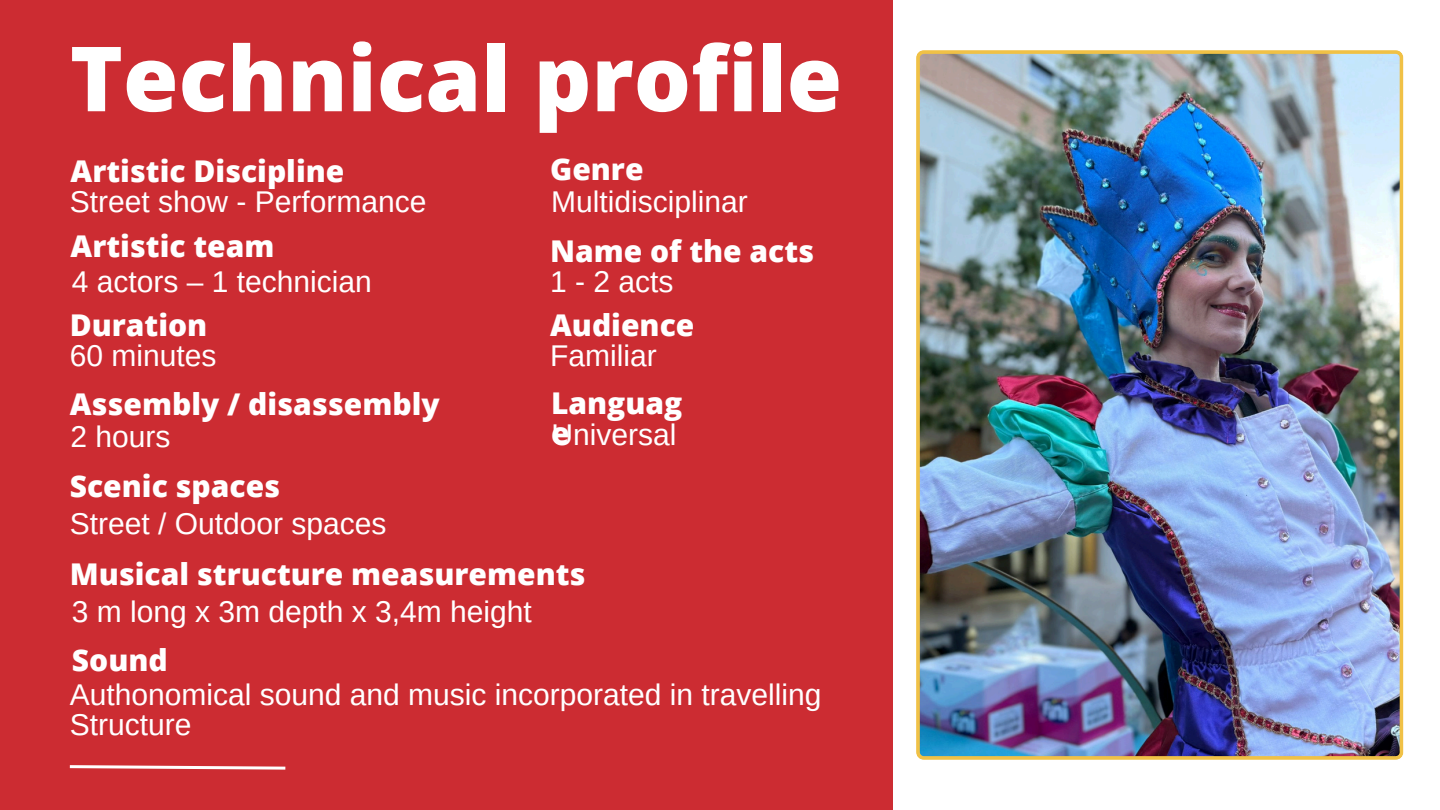
<style>
.page{position:relative;width:1440px;height:810px;background:#fff}
.page>*{position:absolute;margin:0;border:0;box-sizing:border-box;transform-origin:0 0}
.t1{font:800 90px "Open Sans";color:#fff}
.t2{font:30px/30px "Arimo";color:#fff}
.t3{font:800 30px/30px "Open Sans";color:#fff}
</style>
<div class="page">
<img style="left:916px;top:50px;width:487px;height:710px">
<div style="left:0;top:0;width:892px;height:810px;background:#cc2c32"></div>
<svg style="left:69px;top:765px;width:217px;height:5px"></svg>
<h1 class="t1" style="left:70px;top:15px;width:774px">Technical profile</h1>
<h2 class="t3" style="left:71px;top:156px;width:275px">Artistic Discipline</h2>
<p class="t2" style="left:70px;top:187px;width:358px">Street show - Performance</p>
<h2 class="t3" style="left:550px;top:154px;width:95px">Genre</h2>
<p class="t2" style="left:551px;top:187px;width:198px">Multidisciplinar</p>
<p class="t3" style="left:71px;top:230px;width:205px">Artistic team</p>
<h2 class="t2" style="left:72px;top:266px;width:301px">4 actors – 1 technician</h2>
<p class="t3" style="left:70px;top:310px;width:139px">Duration</p>
<h2 class="t2" style="left:70px;top:341px;width:148px">60 minutes</h2>
<p class="t3" style="left:70px;top:389px;width:371px">Assembly / disassembly</p>
<h2 class="t2" style="left:71px;top:421px;width:102px">2 hours</h2>
<p class="t3" style="left:70px;top:470px;width:212px">Scenic spaces</p>
<h2 class="t2" style="left:70px;top:509px;width:318px">Street / Outdoor spaces</h2>
<p class="t3" style="left:550px;top:235px;width:266px">Name of the acts</p>
<h2 class="t2" style="left:550px;top:266px;width:125px">1 - 2 acts</h2>
<p class="t3" style="left:550px;top:310px;width:146px">Audience</p>
<h2 class="t2" style="left:550px;top:341px;width:108px">Familiar</h2>
<p class="t3" style="left:551px;top:387px;width:133px">Languag e</p>
<h2 class="t2" style="left:551px;top:420px;width:127px">Universal</h2>
<h2 class="t3" style="left:70px;top:558px;width:517px">Musical structure measurements</h2>
<h2 class="t2" style="left:72px;top:597px;width:461px">3 m long x 3m depth x 3,4m height</h2>
<p class="t3" style="left:72px;top:645px;width:97px">Sound</p>
<p class="t2" style="left:70px;top:680px;width:753px">Authonomical sound and music incorporated in travelling<br>Structure</p>
</div>
